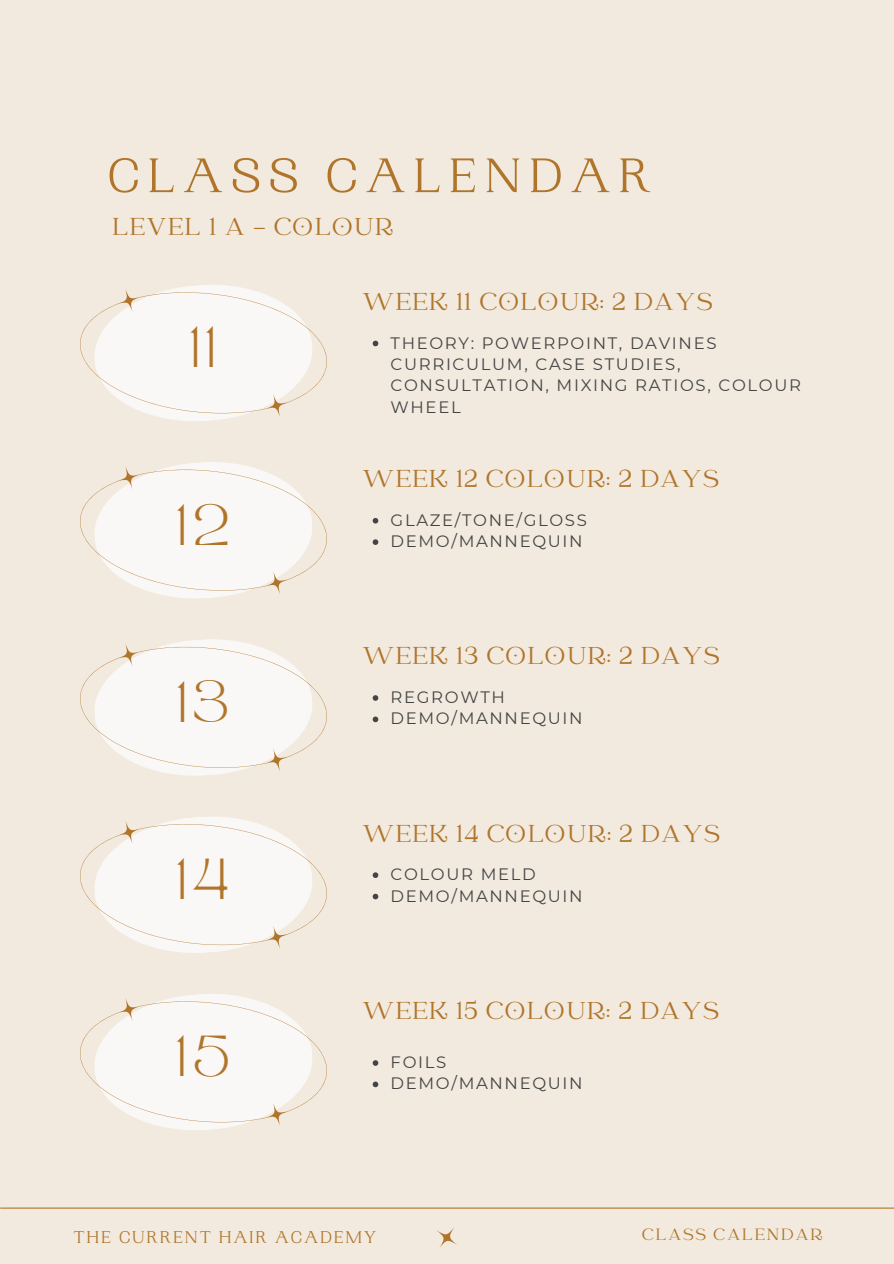
<style>
.page{position:relative;width:894px;height:1264px;background:#fff}
.page>*{position:absolute;margin:0;border:0;box-sizing:border-box;transform-origin:0 0}
.t1{font:51px "PP Woodland";letter-spacing:.15em;color:#b0752a}
.t2{font:40.35px "TAN MONCHERI Regular";letter-spacing:.15em;color:#b0752a}
.t3{font:27px "Catchy Mager";letter-spacing:.05em;color:#b0752a}
.t4{font:18px "PP Woodland";letter-spacing:.1em;color:#b0752a}
.t5{font:18px "Catchy Mager";letter-spacing:.1em;color:#b0752a}
.t6{font:16.5px/21.3px "Montserrat";letter-spacing:.1em;color:#444}
</style>
<div class="page">
<div style="left:0;top:0;width:893px;height:1263px;background:#f2eadf"></div>
<svg style="left:80px;top:285px;width:247px;height:136px"></svg>
<svg style="left:80px;top:462px;width:247px;height:136px"></svg>
<svg style="left:80px;top:639px;width:247px;height:137px"></svg>
<svg style="left:80px;top:816px;width:247px;height:137px"></svg>
<svg style="left:80px;top:994px;width:247px;height:136px"></svg>
<svg style="left:437px;top:1227px;width:20px;height:21px"></svg>
<hr style="left:1px;top:1207px;width:892px;height:1px;background:#b0752a">
<svg style="left:372px;top:341px;width:6px;height:5px"></svg>
<svg style="left:372px;top:518px;width:6px;height:5px"></svg>
<svg style="left:372px;top:539px;width:6px;height:6px"></svg>
<svg style="left:372px;top:872px;width:6px;height:6px"></svg>
<svg style="left:372px;top:893px;width:6px;height:6px"></svg>
<svg style="left:372px;top:1060px;width:6px;height:5px"></svg>
<svg style="left:372px;top:1081px;width:6px;height:6px"></svg>
<svg style="left:372px;top:695px;width:6px;height:5px"></svg>
<svg style="left:372px;top:716px;width:6px;height:6px"></svg>
<p class="t1" style="left:107px;top:146px;width:544px">CLASS CALENDAR</p>
<p class="t3" style="left:112px;top:213px;width:282px">LEVEL 1 A - COLOUR</p>
<h2 class="t2" style="left:191px;top:326px;width:27px">11</h2>
<p class="t2" style="left:177px;top:503px;width:54px">12</p>
<p class="t2" style="left:178px;top:680px;width:53px">13</p>
<p class="t2" style="left:177px;top:858px;width:53px">14</p>
<p class="t2" style="left:177px;top:1035px;width:54px">15</p>
<h2 class="t3" style="left:362px;top:288px;width:351px">WEEK 11 COLOUR: 2 DAYS</h2>
<h1 class="t6" style="left:390px;top:332px;width:412px">THEORY: POWERPOINT, DAVINES<br>CURRICULUM, CASE STUDIES,<br>CONSULTATION, MIXING RATIOS, COLOUR<br>WHEEL</h1>
<p class="t3" style="left:362px;top:465px;width:358px">WEEK 12 COLOUR: 2 DAYS</p>
<h2 class="t6" style="left:390px;top:509px;width:198px">GLAZE/TONE/GLOSS</h2>
<p class="t6" style="left:390px;top:530px;width:193px">DEMO/MANNEQUIN</p>
<p class="t3" style="left:362px;top:643px;width:358px">WEEK 13 COLOUR: 2 DAYS</p>
<p class="t6" style="left:390px;top:686px;width:116px">REGROWTH</p>
<h2 class="t6" style="left:390px;top:708px;width:193px">DEMO/MANNEQUIN</h2>
<p class="t3" style="left:362px;top:820px;width:358px">WEEK 14 COLOUR: 2 DAYS</p>
<p class="t6" style="left:390px;top:863px;width:147px">COLOUR MELD</p>
<p class="t6" style="left:390px;top:885px;width:193px">DEMO/MANNEQUIN</p>
<p class="t3" style="left:362px;top:997px;width:358px">WEEK 15 COLOUR: 2 DAYS</p>
<p class="t6" style="left:390px;top:1051px;width:57px">FOILS</p>
<p class="t6" style="left:390px;top:1072px;width:193px">DEMO/MANNEQUIN</p>
<p class="t4" style="left:74px;top:1226px;width:304px">THE CURRENT HAIR ACADEMY</p>
<h2 class="t5" style="left:642px;top:1226px;width:182px">CLASS CALENDAR</h2>
</div>
